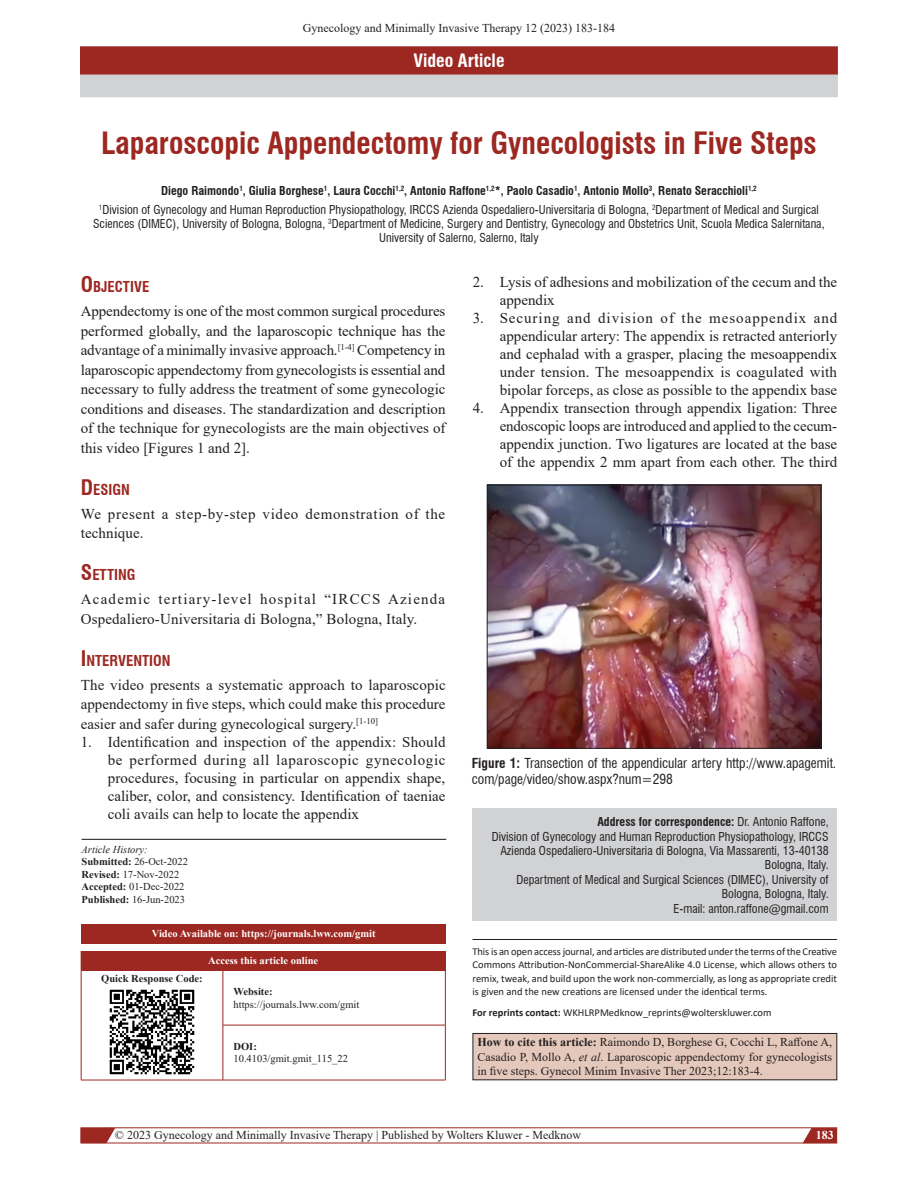
<style>
.page{position:relative;width:918px;height:1188px;background:#fff}
.page>*{position:absolute;margin:0;border:0;box-sizing:border-box;transform-origin:0 0}
.AT{font:700 condensed 30px "Swiss 721 BT";color:#9d2721}
.AH{font:700 condensed 18px "Swiss 721 BT";color:#fff}
.L{font:15px/18px "Times New Roman";color:#231f20;text-align:justify}
.TX{font:15px/19.5px "Times New Roman";letter-spacing:.01em;color:#231f20;text-align:justify}
.TX-2{font:15px/19.5px "Times New Roman";letter-spacing:.04em;color:#231f20}
.t1{font:700 condensed 14.7px "Swiss 721 BT";color:#9d2721}
.FGC{font:condensed 13.5px/16.2px "Swiss 721 BT";color:#231f20}
.AFF{font:condensed 12px/14.4px "Swiss 721 BT";color:#231f20;text-align:center}
.HTC{font:12px/14.4px "Times New Roman";color:#231f20;text-align:justify}
.ADD{font:condensed 12px/14.4px "Swiss 721 BT";color:#231f20;text-align:right}
.AU{font:700 condensed 12px "Swiss 721 BT";color:#231f20}
.t2{font:700 12px "Times New Roman";color:#fff}
.OS{font:10.5px/13.5px "Calibri";color:#231f20;text-align:justify}
.HIS_1{font:10.5px/12.6px "Times New Roman";color:#231f20}
.ATAO{font:700 10.5px "Times New Roman";color:#fff}
.Website{font:10.5px/12.6px "Times New Roman";color:#231f20}
.QRC{font:700 10.5px "Times New Roman";color:#231f20}
.s1{font-size:21px}
.s2{font-style:italic}
.s3{font-weight:700}
</style>
<div class="page">
<svg style="left:81px;top:1127px;width:757px;height:16px"></svg>
<div style="left:80px;top:46px;width:758px;height:51px;background:#d1d2d4"></div>
<div style="left:81px;top:47px;width:756px;height:27px;background:#9d2721"></div>
<div style="left:80px;top:46px;width:758px;height:29px;border:2px solid #9d2721"></div>
<div style="left:473px;top:809px;width:364px;height:112px;background:#d1d2d4"></div>
<hr style="left:473px;top:939px;width:364px;height:1px;background:#231f20">
<div style="left:473px;top:1033px;width:364px;height:47px;background:#e5c8bc"></div>
<div style="left:473px;top:1033px;width:364px;height:47px;border:1px solid #231f20"></div>
<hr style="left:82px;top:839px;width:364px;height:1px;background:#231f20">
<div style="left:81px;top:951px;width:364px;height:19px;background:#9d2721"></div>
<svg style="left:445px;top:951px;width:1px;height:19px"></svg>
<hr style="left:81px;top:970px;width:1px;height:55px;background:#9d2721">
<hr style="left:81px;top:1025px;width:1px;height:55px;background:#9d2721">
<hr style="left:81px;top:970px;width:142px;height:1px;background:#9d2721">
<hr style="left:223px;top:970px;width:1px;height:55px;background:#9d2721">
<hr style="left:223px;top:970px;width:223px;height:1px;background:#9d2721">
<hr style="left:445px;top:970px;width:1px;height:55px;background:#9d2721">
<hr style="left:81px;top:1080px;width:142px;height:1px;background:#9d2721">
<hr style="left:223px;top:1025px;width:1px;height:55px;background:#9d2721">
<hr style="left:223px;top:1025px;width:223px;height:1px;background:#9d2721">
<hr style="left:445px;top:1025px;width:1px;height:55px;background:#9d2721">
<hr style="left:223px;top:1080px;width:223px;height:1px;background:#9d2721">
<img style="left:110px;top:989px;width:84px;height:85px">
<img style="left:487px;top:487px;width:334px;height:262px">
<div style="left:487px;top:485px;width:334px;height:263px;border:1px solid #231f20"></div>
<div style="left:82px;top:924px;width:364px;height:19px;background:#9d2721"></div>
<svg style="left:81px;top:924px;width:1px;height:19px"></svg>
<hr style="left:81px;top:943px;width:365px;height:1px;background:#9d2721">
<p class="HTC" style="left:303px;top:20px;width:314px">Gynecology and Minimally Invasive Therapy 12 (2023) 183‑184</p>
<p class="AH" style="left:413px;top:50px;width:93px">Video Article</p>
<p class="AT" style="left:101px;top:125px;width:717px">Laparoscopic Appendectomy for Gynecologists in Five Steps</p>
<p class="AU" style="left:161px;top:183px;width:597px">Diego Raimondo<sup>1</sup>, Giulia Borghese<sup>1</sup>, Laura Cocchi<sup>1,2</sup>, Antonio Raffone<sup>1,2</sup>*, Paolo Casadio<sup>1</sup>, Antonio Mollo<sup>3</sup>, Renato Seracchioli<sup>1,2</sup></p>
<p class="AFF" style="left:93px;top:202px;width:733px"><sup>1</sup>Division of Gynecology and Human Reproduction Physiopathology, IRCCS Azienda Ospedaliero‑Universitaria di Bologna, <sup>2</sup>Department of Medical and Surgical<br>Sciences (DIMEC), University of Bologna, Bologna, <sup>3</sup>Department of Medicine, Surgery and Dentistry, Gynecology and Obstetrics Unit, Scuola Medica Salernitana,<br>University of Salerno, Salerno, Italy</p>
<h1 class="t1" style="left:81px;top:278px;width:70px"><span class="s1">O</span>BJECTIVE</h1>
<p class="TX" style="left:81px;top:301px;width:366px">Appendectomy is one of the most common surgical procedures performed globally, and the laparoscopic technique has the advantage of a minimally invasive approach.<sup>[1-4]</sup> Competency in laparoscopic appendectomy from gynecologists is essential and necessary to fully address the treatment of some gynecologic conditions and diseases. The standardization and description of the technique for gynecologists are the main objectives of this video [Figures 1 and 2].</p>
<h1 class="t1" style="left:81px;top:481px;width:51px"><span class="s1">D</span>ESIGN</h1>
<p class="TX-2" style="left:81px;top:503px;width:366px">We present a step‑by‑step video demonstration of the technique.</p>
<h1 class="t1" style="left:81px;top:566px;width:56px"><span class="s1">S</span>ETTING</h1>
<p class="TX" style="left:81px;top:589px;width:366px">Academic tertiary‑level hospital “IRCCS Azienda<br>Ospedaliero‑Universitaria di Bologna,” Bologna, Italy.</p>
<h1 class="t1" style="left:81px;top:652px;width:91px"><span class="s1">I</span>NTERVENTION</h1>
<p class="TX" style="left:81px;top:674px;width:366px">The video presents a systematic approach to laparoscopic appendectomy in five steps, which could make this procedure easier and safer during gynecological surgery.<sup>[1-10]</sup></p>
<p class="L" style="left:108px;top:732px;width:339px;text-indent:-27px">1. Identification and inspection of the appendix: Should be performed during all laparoscopic gynecologic procedures, focusing in particular on appendix shape, caliber, color, and consistency. Identification of taeniae coli avails can help to locate the appendix</p>
<p class="HIS_1" style="left:82px;top:842px;width:108px"><span class="s2">Article History:<br></span><span class="s3">Submitted:</span> 26‑Oct‑2022<br><span class="s3">Revised:</span> 17‑Nov‑2022<br><span class="s3">Accepted:</span> 01‑Dec‑2022<br><span class="s3">Published:</span> 16-Jun-2023</p>
<p class="ATAO" style="left:152px;top:926px;width:225px">Video Available on: https://journals.lww.com/gmit</p>
<p class="ATAO" style="left:208px;top:953px;width:111px">Access this article online</p>
<p class="QRC" style="left:101px;top:970px;width:103px">Quick Response Code:</p>
<p class="Website" style="left:234px;top:985px;width:127px"><span class="s3">Website: </span>https://journals.lww.com/gmit</p>
<p class="Website" style="left:234px;top:1040px;width:116px"><span class="s3">DOI:<br></span>10.4103/gmit.gmit_115_22</p>
<p class="L" style="left:500px;top:272px;width:339px;text-indent:-27px">2. Lysis of adhesions and mobilization of the cecum and the appendix</p>
<p class="L" style="left:500px;top:308px;width:339px;text-indent:-27px">3. Securing and division of the mesoappendix and appendicular artery: The appendix is retracted anteriorly and cephalad with a grasper, placing the mesoappendix under tension. The mesoappendix is coagulated with bipolar forceps, as close as possible to the appendix base</p>
<p class="L" style="left:500px;top:398px;width:339px;text-indent:-27px">4. Appendix transection through appendix ligation: Three endoscopic loops are introduced and applied to the cecum&shy;appendix junction. Two ligatures are located at the base of the appendix 2 mm apart from each other. The third</p>
<p class="FGC" style="left:472px;top:755px;width:366px"><span class="s3">Figure 1:</span> Transection of the appendicular artery http://www.apagemit. com/page/video/show.aspx?num=298</p>
<p class="ADD" style="left:492px;top:815px;width:339px"><span class="s3">Address for correspondence:</span> Dr. Antonio Raffone,<br>Division of Gynecology and Human Reproduction Physiopathology, IRCCS Azienda Ospedaliero‑Universitaria di Bologna, Via Massarenti, 13‑40138<br>Bologna, Italy.<br>Department of Medical and Surgical Sciences (DIMEC), University of Bologna, Bologna, Italy.<br>E‑mail: anton.raffone@gmail.com</p>
<p class="OS" style="left:473px;top:944px;width:366px">This is an open access journal, and articles are distributed under the terms of the Creative Commons Attribution‑NonCommercial‑ShareAlike 4.0 License, which allows others to remix, tweak, and build upon the work non‑commercially, as long as appropriate credit is given and the new creations are licensed under the identical terms.</p>
<p class="OS" style="left:473px;top:1005px;width:300px"><span class="s3">For reprints contact:</span> WKHLRPMedknow_reprints@wolterskluwer.com</p>
<p class="HTC" style="left:478px;top:1035px;width:356px"><span class="s3">How to cite this article:</span> Raimondo D, Borghese G, Cocchi L, Raffone A, Casadio P, Mollo A, <span class="s2">et al</span>. Laparoscopic appendectomy for gynecologists in five steps. Gynecol Minim Invasive Ther 2023;12:183-4.</p>
<p class="HTC" style="left:115px;top:1128px;width:468px">© 2023 Gynecology and Minimally Invasive Therapy | Published by Wolters Kluwer - Medknow</p>
<p class="t2" style="left:816px;top:1127px;width:19px">183</p>
</div>
